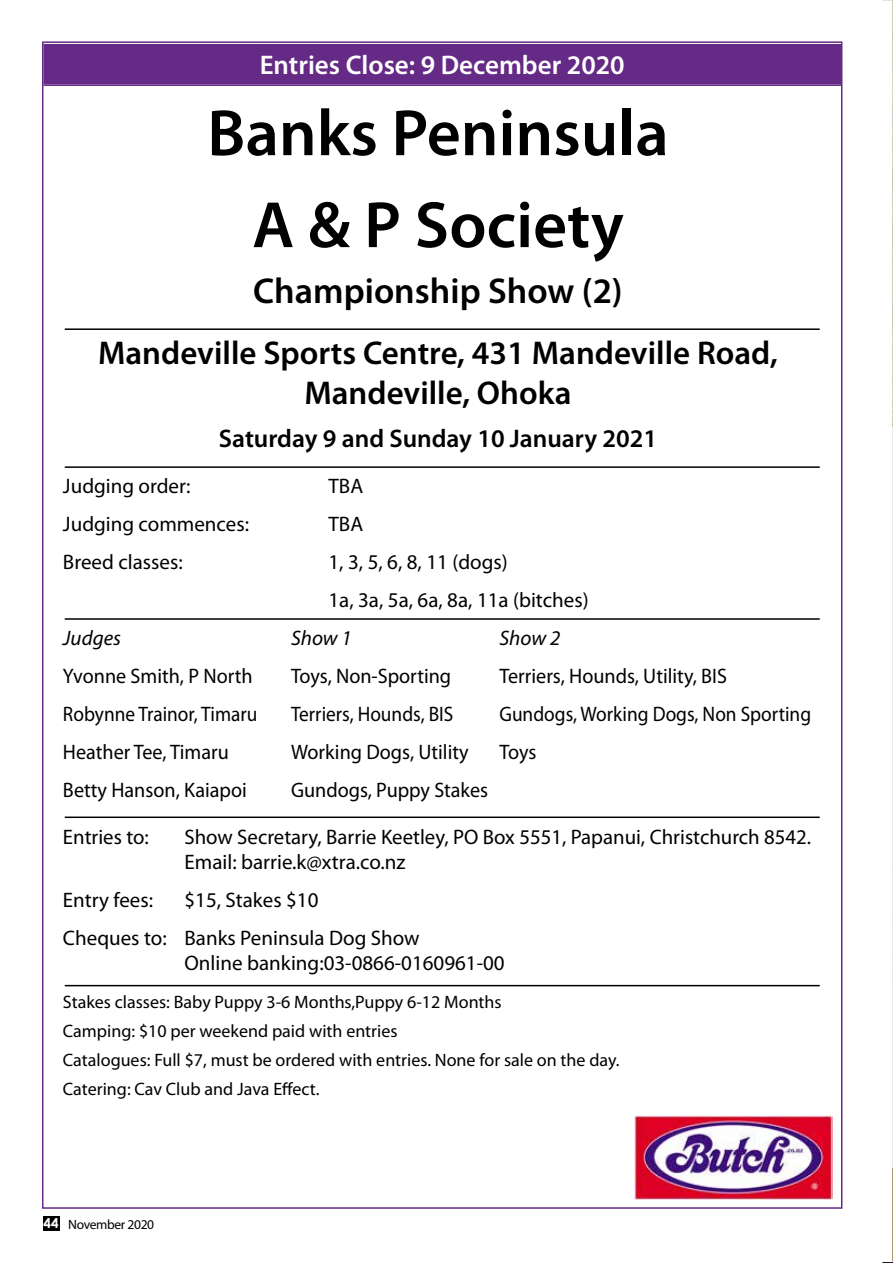
<style>
.page{position:relative;width:893px;height:1263px;background:#fff}
.page>*{position:absolute;margin:0;border:0;box-sizing:border-box;transform-origin:0 0}
.t1{font:600 66px/91.9px "Myriad Pro";color:#000;text-align:center}
.t2{font:600 36px "Myriad Pro";color:#000}
.t3{font:600 33px/39.6px "Myriad Pro";color:#000;text-align:center}
.t4{font:600 27px "Myriad Pro";color:#fff}
.t5{font:600 25.5px "Myriad Pro";color:#000}
.t6{font:21px/38px "Myriad Pro";color:#000}
.t7{font:21px "Myriad Pro";color:#000;scale:.96 1}
.t8{font:21px "Myriad Pro";color:#000;scale:.92 1}
.t9{font:italic 21px "Myriad Pro";color:#000}
.t10{font:18px/29.2px "Myriad Pro";color:#000}
.t11{font:13.5px "Myriad Pro";letter-spacing:-.025em;color:#000}
.s1{font-family:"Century Gothic";font-weight:700;color:#fff}
</style>
<div class="page">
<div style="left:43px;top:1216px;width:17px;height:15px;background:#000"></div>
<img style="left:892px;top:534px;width:1px;height:626px">
<img style="left:892px;top:1px;width:1px;height:533px">
<svg style="left:882px;top:1160px;width:11px;height:103px"></svg>
<div style="left:43px;top:44px;width:798px;height:40px;background:#642a85"></div>
<hr style="left:43px;top:84px;width:798px;height:2px;background:#642a85">
<hr style="left:65px;top:328px;width:755px;height:2px;background:#000">
<hr style="left:65px;top:466px;width:755px;height:2px;background:#000">
<hr style="left:65px;top:618px;width:755px;height:2px;background:#000">
<hr style="left:65px;top:816px;width:755px;height:2px;background:#000">
<hr style="left:65px;top:985px;width:755px;height:1px;background:#000">
<img style="left:635px;top:1115px;width:198px;height:84px">
<p class="t4" style="left:260px;top:47px;width:367px">Entries Close: 9 December 2020</p>
<h1 class="t1" style="left:207px;top:85px;width:463px">Banks Peninsula<br>A &amp; P Society</h1>
<h2 class="t2" style="left:253px;top:268px;width:371px">Championship Show (2)</h2>
<h3 class="t3" style="left:98px;top:332px;width:681px">Mandeville Sports Centre, 431 Mandeville Road,<br>Mandeville, Ohoka</h3>
<p class="t5" style="left:219px;top:422px;width:440px">Saturday 9 and Sunday 10 January 2021</p>
<p class="t6" style="left:63px;top:467px;width:129px">Judging order:</p>
<p class="t6" style="left:328px;top:467px;width:36px">TBA</p>
<p class="t6" style="left:63px;top:505px;width:188px">Judging commences:</p>
<p class="t6" style="left:328px;top:505px;width:36px">TBA</p>
<p class="t6" style="left:63px;top:543px;width:121px">Breed classes:</p>
<p class="t6" style="left:328px;top:543px;width:262px">1, 3, 5, 6, 8, 11 (dogs)<br>1a, 3a, 5a, 6a, 8a, 11a (bitches)</p>
<p class="t9" style="left:63px;top:625px;width:60px">Judges</p>
<p class="t9" style="left:291px;top:625px;width:62px">Show 1</p>
<p class="t9" style="left:499px;top:625px;width:62px">Show 2</p>
<p class="t7" style="left:63px;top:663px;width:199px">Yvonne Smith, P North</p>
<p class="t7" style="left:291px;top:663px;width:168px">Toys, Non-Sporting</p>
<p class="t7" style="left:499px;top:663px;width:238px">Terriers, Hounds, Utility, BIS</p>
<p class="t8" style="left:63px;top:701px;width:213px">Robynne Trainor, Timaru</p>
<p class="t8" style="left:291px;top:701px;width:178px">Terriers, Hounds, BIS</p>
<p class="t8" style="left:499px;top:701px;width:340px">Gundogs, Working Dogs, Non Sporting</p>
<p class="t7" style="left:63px;top:739px;width:174px">Heather Tee, Timaru</p>
<p class="t7" style="left:291px;top:739px;width:187px">Working Dogs, Utility</p>
<p class="t7" style="left:499px;top:739px;width:40px">Toys</p>
<p class="t7" style="left:63px;top:777px;width:193px">Betty Hanson, Kaiapoi</p>
<p class="t7" style="left:291px;top:777px;width:207px">Gundogs, Puppy Stakes</p>
<p class="t6" style="left:63px;top:817px;width:87px">Entries to:</p>
<p class="t6" style="left:184px;top:823px;width:628px;line-height:25.2px">Show Secretary, Barrie Keetley, PO Box 5551, Papanui, Christchurch 8542.<br>Email: barrie.k@xtra.co.nz</p>
<p class="t6" style="left:63px;top:880px;width:92px">Entry fees:</p>
<p class="t6" style="left:63px;top:880px;width:358px;text-indent:122px">$15, Stakes $10<br>Cheques to: Banks Peninsula Dog Show</p>
<p class="t6" style="left:184px;top:943px;width:322px">Online banking:03-0866-0160961-00</p>
<p class="t10" style="left:63px;top:987px;width:558px">Stakes classes: Baby Puppy 3-6 Months,Puppy 6-12 Months<br>Camping: $10 per weekend paid with entries<br>Catalogues: Full $7, must be ordered with entries. None for sale on the day.<br>Catering: Cav Club and Java Effect.</p>
<p class="t11" style="left:44px;top:1216px;width:112px"><span class="s1">44</span> November 2020</p>
</div>
